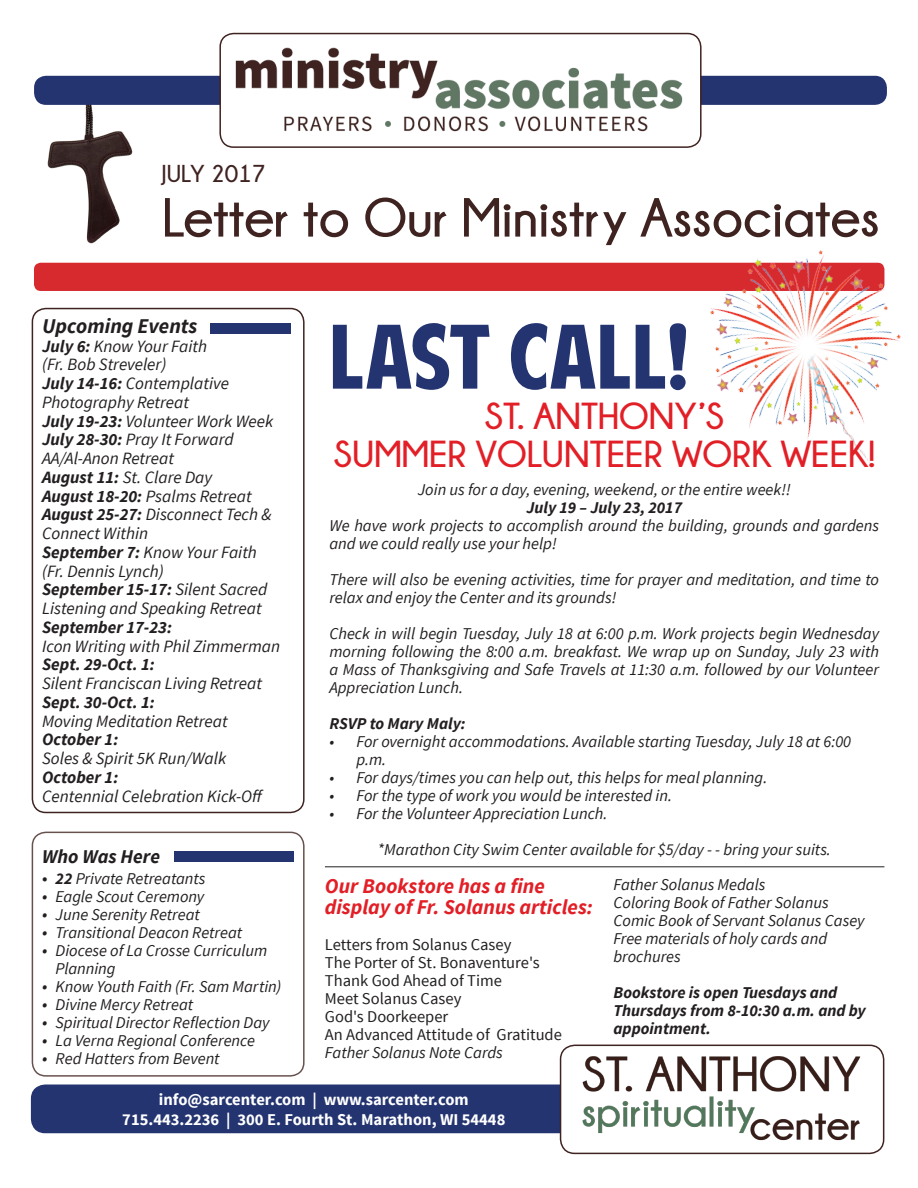
<style>
.page{position:relative;width:918px;height:1188px;background:#fff}
.page>*{position:absolute;margin:0;border:0;box-sizing:border-box;transform-origin:0 0}
.t1{font:87.9px "American Purpose";letter-spacing:-.005em;color:#243470}
.t2{font:700 54.9px "Champagne&Limousines";color:#3f2320}
.t3{font:700 37.5px "Champagne&Limousines";color:#e21f26}
.t4{font:700 24.3px "Champagne&Limousines";color:#3f2320}
.t5{font:italic 700 21px/21px "Source Sans Pro";color:#e21f26}
.t6{font:italic 700 21px "Source Sans Pro";color:#231f20}
.t7{font:italic 700 19.5px "Source Sans Pro";letter-spacing:-.005em;color:#231f20}
.t8{font:italic 17.25px/18.8px "Source Sans Pro";color:#231f20}
.t9{font:italic 700 17.25px "Source Sans Pro";color:#231f20}
.t10{font:italic 16.5px/18px "Source Sans Pro";color:#231f20}
.t11{font:16.5px "Source Sans Pro";color:#231f20}
.t12{font:italic 700 16.5px/18px "Source Sans Pro";color:#231f20}
.t13{font:700 16.5px "Source Sans Pro";color:#fff}
.s1{font-weight:700}
.s2{font-style:normal;font-size:18px}
.s3{font-size:18px}
</style>
<div class="page">
<div style="left:34px;top:263px;width:850px;height:28px;background:#d72a2f;border-radius:7px"></div>
<img style="left:47px;top:105px;width:86px;height:139px">
<div style="left:34px;top:76px;width:853px;height:29px;background:#243470;border-radius:12px"></div>
<div style="left:32px;top:308px;width:273px;height:505px;border:2px solid #3f2320;border-radius:14px"></div>
<div style="left:32px;top:832px;width:273px;height:245px;border:2px solid #3f2320;border-radius:14px"></div>
<div style="left:32px;top:1085px;width:625px;height:48px;background:#243470;border-radius:14px"></div>
<div style="left:31px;top:1085px;width:627px;height:48px;border:2px solid #243470;border-radius:14px"></div>
<div style="left:220px;top:34px;width:481px;height:113px;background:#fff;border-radius:14px"></div>
<div style="left:219px;top:33px;width:483px;height:115px;border:2px solid #3f2320;border-radius:14px"></div>
<img style="left:235px;top:47px;width:448px;height:85px">
<div style="left:561px;top:1045px;width:323px;height:108px;background:#fff;border-radius:14px"></div>
<div style="left:560px;top:1045px;width:324px;height:109px;border:2px solid #3f2320;border-radius:14px"></div>
<img style="left:582px;top:1056px;width:279px;height:85px">
<div style="left:210px;top:323px;width:81px;height:11px;background:#243470"></div>
<div style="left:174px;top:851px;width:120px;height:10px;background:#243470"></div>
<hr style="left:325px;top:867px;width:559px;height:1px;background:#231f20">
<img style="left:683px;top:250px;width:218px;height:215px">
<p class="t4" style="left:162px;top:160px;width:105px">JULY 2017</p>
<p class="t2" style="left:162px;top:187px;width:719px">Letter to Our Ministry Associates</p>
<p class="t6" style="left:42px;top:313px;width:157px">Upcoming Events</p>
<p class="t8" style="left:42px;top:337px;width:167px"><span class="s1">July 6:</span> Know Your Faith</p>
<p class="t8" style="left:42px;top:355px;width:126px">(Fr. Bob Streveler)</p>
<p class="t8" style="left:42px;top:374px;width:189px"><span class="s1">July 14-16:</span> Contemplative<br>Photography Retreat</p>
<p class="t8" style="left:42px;top:412px;width:233px"><span class="s1">July 19-23:</span> Volunteer Work Week</p>
<p class="t8" style="left:42px;top:430px;width:193px"><span class="s1">July 28-30:</span> Pray It Forward<br>AA/Al-Anon Retreat</p>
<p class="t8" style="left:42px;top:468px;width:172px"><span class="s1">August 11:</span> St. Clare Day</p>
<p class="t8" style="left:42px;top:487px;width:211px"><span class="s1">August 18-20:</span> Psalms Retreat</p>
<p class="t8" style="left:42px;top:505px;width:231px"><span class="s1">August 25-27:</span> Disconnect Tech &amp;<br>Connect Within</p>
<p class="t8" style="left:42px;top:543px;width:216px"><span class="s1">September 7:</span> Know Your Faith (Fr. Dennis Lynch)</p>
<p class="t8" style="left:42px;top:580px;width:227px"><span class="s1">September 15-17:</span> Silent Sacred<br>Listening and Speaking Retreat</p>
<p class="t9" style="left:42px;top:616px;width:131px">September 17-23:</p>
<p class="t8" style="left:42px;top:637px;width:240px">Icon Writing with Phil Zimmerman</p>
<p class="t9" style="left:42px;top:654px;width:114px">Sept. 29-Oct. 1:</p>
<p class="t8" style="left:42px;top:674px;width:221px">Silent Franciscan Living Retreat</p>
<p class="t9" style="left:42px;top:691px;width:114px">Sept. 30-Oct. 1:</p>
<p class="t8" style="left:42px;top:712px;width:187px">Moving Meditation Retreat</p>
<p class="t9" style="left:42px;top:729px;width:78px">October 1:</p>
<p class="t8" style="left:42px;top:749px;width:186px">Soles &amp; Spirit 5K Run/Walk</p>
<p class="t9" style="left:42px;top:766px;width:78px">October 1:</p>
<p class="t8" style="left:42px;top:787px;width:223px">Centennial Celebration Kick-Off</p>
<p class="t7" style="left:42px;top:844px;width:119px">Who Was Here</p>
<p class="t10" style="left:42px;top:869px;width:165px"><span class="s2">•</span> <span class="s1">22</span> Private Retreatants</p>
<p class="t10" style="left:42px;top:887px;width:164px"><span class="s3">•</span> Eagle Scout Ceremony</p>
<p class="t10" style="left:42px;top:905px;width:159px"><span class="s3">•</span> June Serenity Retreat</p>
<p class="t10" style="left:42px;top:923px;width:202px"><span class="s3">•</span> Transitional Deacon Retreat</p>
<p class="t10" style="left:56px;top:941px;width:213px;text-indent:-14px"><span class="s3">•</span> Diocese of La Crosse Curriculum<br>Planning</p>
<p class="t10" style="left:42px;top:977px;width:241px"><span class="s3">•</span> Know Youth Faith (Fr. Sam Martin)</p>
<p class="t10" style="left:42px;top:995px;width:153px"><span class="s3">•</span> Divine Mercy Retreat</p>
<p class="t10" style="left:42px;top:1013px;width:229px"><span class="s3">•</span> Spiritual Director Reflection Day</p>
<p class="t10" style="left:42px;top:1031px;width:214px"><span class="s3">•</span> La Verna Regional Conference</p>
<p class="t10" style="left:42px;top:1049px;width:179px"><span class="s3">•</span> Red Hatters from Bevent</p>
<p class="t1" style="left:329px;top:323px;width:360px">LAST CALL!</p>
<p class="t3" style="left:485px;top:395px;width:241px">ST. ANTHONY’S</p>
<p class="t3" style="left:333px;top:433px;width:543px">SUMMER VOLUNTEER WORK WEEK!</p>
<p class="t10" style="left:418px;top:480px;width:374px">Join us for a day, evening, weekend, or the entire week!!</p>
<p class="t12" style="left:526px;top:498px;width:157px">July 19 – July 23, 2017</p>
<p class="t10" style="left:329px;top:516px;width:551px">We have work projects to accomplish around the building, grounds and gardens and we could really use your help!</p>
<p class="t10" style="left:329px;top:570px;width:551px">There will also be evening activities, time for prayer and meditation, and time to relax and enjoy the Center and its grounds!</p>
<p class="t10" style="left:329px;top:624px;width:551px;text-align:justify">Check in will begin Tuesday, July 18 at 6:00 p.m. Work projects begin Wednesday morning following the 8:00 a.m. breakfast. We wrap up on Sunday, July 23 with a Mass of Thanksgiving and Safe Travels at 11:30 a.m. followed by our Volunteer Appreciation Lunch.</p>
<p class="t12" style="left:329px;top:714px;width:138px">RSVP to Mary Maly:</p>
<p class="t10" style="left:356px;top:732px;width:496px;text-indent:-27px">• For overnight accommodations. Available starting Tuesday, July 18 at 6:00 p.m.</p>
<p class="t10" style="left:329px;top:768px;width:439px">• For days/times you can help out, this helps for meal planning.</p>
<p class="t10" style="left:329px;top:786px;width:344px">• For the type of work you would be interested in.</p>
<p class="t10" style="left:329px;top:804px;width:280px">• For the Volunteer Appreciation Lunch.</p>
<p class="t10" style="left:378px;top:840px;width:455px">*Marathon City Swim Center available for $5/day - - bring your suits.</p>
<p class="t5" style="left:325px;top:876px;width:270px">Our Bookstore has a fine display of Fr. Solanus articles:</p>
<p class="t11" style="left:325px;top:935px;width:188px">Letters from Solanus Casey</p>
<p class="t11" style="left:325px;top:953px;width:216px">The Porter of St. Bonaventure's</p>
<p class="t11" style="left:325px;top:971px;width:179px">Thank God Ahead of Time</p>
<p class="t11" style="left:325px;top:989px;width:138px">Meet Solanus Casey</p>
<p class="t11" style="left:325px;top:1007px;width:125px">God's Doorkeeper</p>
<p class="t11" style="left:325px;top:1025px;width:239px">An Advanced Attitude of Gratitude</p>
<p class="t10" style="left:325px;top:1044px;width:180px">Father Solanus Note Cards</p>
<p class="t10" style="left:613px;top:875px;width:154px">Father Solanus Medals</p>
<p class="t10" style="left:613px;top:893px;width:217px">Coloring Book of Father Solanus</p>
<p class="t10" style="left:613px;top:911px;width:253px">Comic Book of Servant Solanus Casey</p>
<p class="t10" style="left:613px;top:929px;width:215px">Free materials of holy cards and</p>
<p class="t10" style="left:613px;top:947px;width:69px">brochures</p>
<p class="t12" style="left:613px;top:983px;width:254px">Bookstore is open Tuesdays and<br>Thursdays from 8-10:30 a.m. and by appointment.</p>
<p class="t13" style="left:159px;top:1089px;width:311px">info@sarcenter.com | www.sarcenter.com</p>
<p class="t13" style="left:122px;top:1108px;width:385px">715.443.2236 | 300 E. Fourth St. Marathon, WI 54448</p>
</div>
